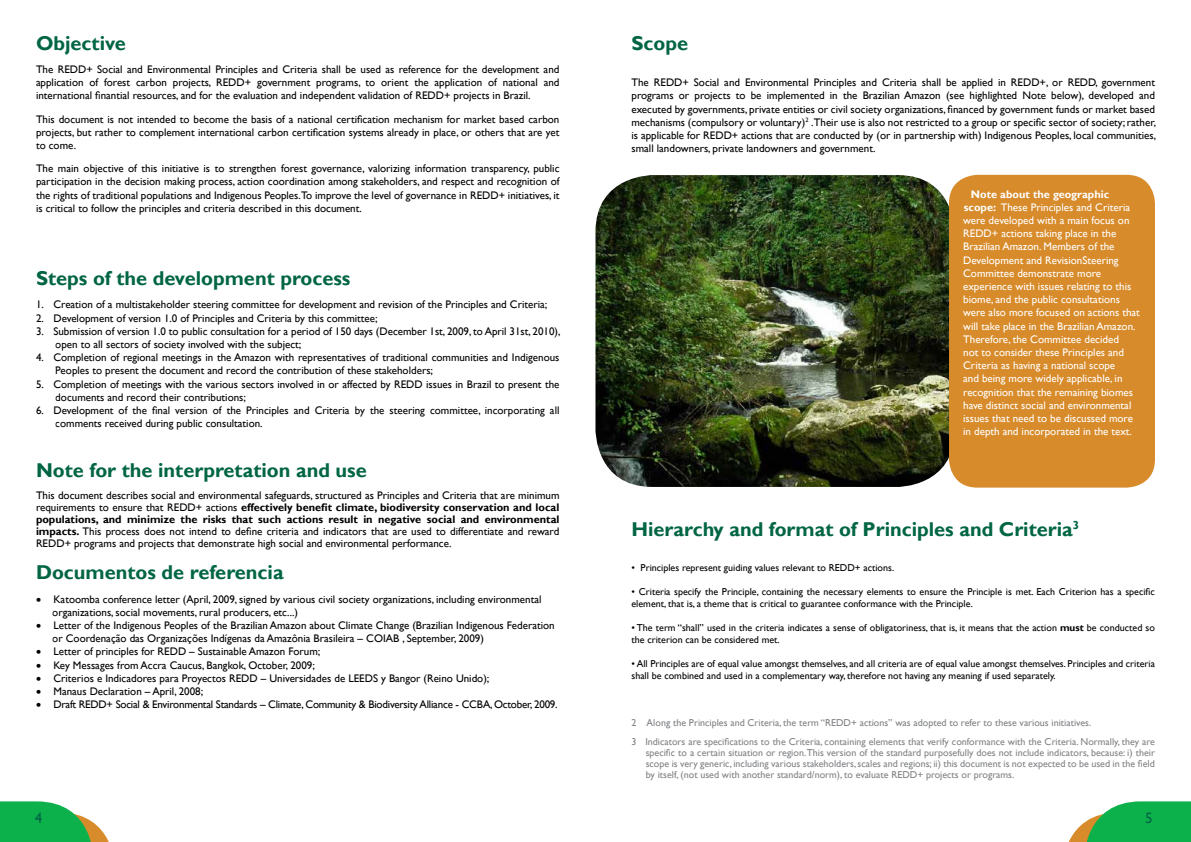
<style>
.page{position:relative;width:1191px;height:842px;background:#fff}
.page>*{position:absolute;margin:0;border:0;box-sizing:border-box;transform-origin:0 0}
.t1{font:700 20px "Gill Sans";color:#006543}
.t2{font:15px "Gill Sans";color:#006543}
.t3{font:11px/13.2px "Gill Sans";color:#000}
.t4{font:11px/13.2px "Gill Sans";color:#fff}
.t5{font:11px "Gill Sans";letter-spacing:-.02em;color:#000}
.t6{font:10px/12px "Gill Sans";color:#000}
.t7{font:10px/11px "Gill Sans";color:#808285}
.s1{font-weight:700}
</style>
<div class="page">
<svg style="left:0;top:801px;width:109px;height:41px"></svg>
<svg style="left:1068px;top:801px;width:123px;height:41px"></svg>
<img style="left:595px;top:175px;width:359px;height:312px">
<div style="left:949px;top:175px;width:206px;height:313px;background:#d88b2a;border-radius:28px"></div>
<h1 class="t1" style="left:36px;top:31px;width:91px">Objective</h1>
<p class="t3" style="left:36px;top:63px;width:525px;text-align:justify">The REDD+ Social and Environmental Principles and Criteria shall be used as reference for the development and application of forest carbon projects, REDD+ government programs, to orient the application of national and international finantial resources, and for the evaluation and independent validation of REDD+ projects in Brazil.</p>
<p class="t3" style="left:36px;top:112px;width:525px;text-align:justify">This document is not intended to become the basis of a national certification mechanism for market based carbon projects, but rather to complement international carbon certification systems already in place, or others that are yet to come.</p>
<p class="t3" style="left:36px;top:162px;width:525px;text-align:justify">The main objective of this initiative is to strengthen forest governance, valorizing information transparency, public participation in the decision making process, action coordination among stakeholders, and respect and recognition of the rights of traditional populations and Indigenous Peoples.To improve the level of governance in REDD+ initiatives, it is critical to follow the principles and criteria described in this document.</p>
<h1 class="t1" style="left:36px;top:267px;width:316px">Steps of the development process</h1>
<p class="t3" style="left:36px;top:298px;width:513px">1. Creation of a multistakeholder steering committee for development and revision of the Principles and Criteria;</p>
<p class="t3" style="left:36px;top:311px;width:343px">2. Development of version 1.0 of Principles and Criteria by this committee;</p>
<p class="t3" style="left:55px;top:324px;width:507px;text-indent:-19px">3. Submission of version 1.0 to public consultation for a period of 150 days (December 1st, 2009, to April 31st, 2010), open to all sectors of society involved with the subject;</p>
<p class="t3" style="left:55px;top:351px;width:505px;text-indent:-19px">4. Completion of regional meetings in the Amazon with representatives of traditional communities and Indigenous<br>Peoples to present the document and record the contribution of these stakeholders;</p>
<p class="t3" style="left:55px;top:377px;width:505px;text-indent:-19px">5. Completion of meetings with the various sectors involved in or affected by REDD issues in Brazil to present the documents and record their contributions;</p>
<p class="t3" style="left:55px;top:404px;width:505px;text-indent:-19px">6. Development of the final version of the Principles and Criteria by the steering committee, incorporating all comments received during public consultation.</p>
<h1 class="t1" style="left:36px;top:458px;width:332px">Note for the interpretation and use</h1>
<p class="t3" style="left:36px;top:489px;width:525px;line-height:12.1px;text-align:justify">This document describes social and environmental safeguards, structured as Principles and Criteria that are minimum requirements to ensure that REDD+ actions <span class="s1">effectively benefit climate, biodiversity conservation and local populations, and minimize the risks that such actions result in negative social and environmental impacts.</span> This process does not intend to define criteria and indicators that are used to differentiate and reward REDD+ programs and projects that demonstrate high social and environmental performance.</p>
<h1 class="t1" style="left:36px;top:561px;width:249px">Documentos de referencia</h1>
<p class="t3" style="left:52px;top:592px;width:490px;text-indent:-16px">• Katoomba conference letter (April, 2009, signed by various civil society organizations, including environmental organizations, social movements, rural producers, etc...)</p>
<p class="t3" style="left:52px;top:619px;width:504px;text-indent:-16px">• Letter of the Indigenous Peoples of the Brazilian Amazon about Climate Change (Brazilian Indigenous Federation or Coordenação das Organizações Indígenas da Amazônia Brasileira – COIAB , September, 2009)</p>
<p class="t3" style="left:36px;top:645px;width:286px">• Letter of principles for REDD – Sustainable Amazon Forum;</p>
<p class="t3" style="left:36px;top:658px;width:280px">• Key Messages from Accra Caucus, Bangkok, October, 2009;</p>
<p class="t3" style="left:36px;top:671px;width:455px">• Criterios e Indicadores para Proyectos REDD – Universidades de LEEDS y Bangor (Reino Unido);</p>
<p class="t3" style="left:36px;top:685px;width:169px">• Manaus Declaration – April, 2008;</p>
<p class="t5" style="left:36px;top:698px;width:523px">• Draft REDD+ Social &amp; Environmental Standards – Climate, Community &amp; Biodiversity Alliance - CCBA, October, 2009.</p>
<h1 class="t1" style="left:631px;top:31px;width:58px">Scope</h1>
<p class="t3" style="left:631px;top:76px;width:526px;text-align:justify">The REDD+ Social and Environmental Principles and Criteria shall be applied in REDD+, or REDD, government programs or projects to be implemented in the Brazilian Amazon (see highlighted Note below), developed and executed by governments, private entities or civil society organizations, financed by government funds or market based mechanisms (compulsory or voluntary)<sup>2</sup> .Their use is also not restricted to a group or specific sector of society; rather, is applicable for REDD+ actions that are conducted by (or in partnership with) Indigenous Peoples, local communities, small landowners, private landowners and government.</p>
<p class="t4" style="left:963px;top:187px;width:178px;text-indent:8px"><span class="s1">Note about the geographic scope:</span> These Principles and Criteria were developed with a main focus on REDD+ actions taking place in the Brazilian Amazon. Members of the Development and RevisionSteering Committee demonstrate more experience with issues relating to this biome, and the public consultations were also more focused on actions that will take place in the Brazilian Amazon.<br>Therefore, the Committee decided<br>not to consider these Principles and Criteria as having a national scope<br>and being more widely applicable, in recognition that the remaining biomes have distinct social and environmental issues that need to be discussed more in depth and incorporated in the text.</p>
<h1 class="t1" style="left:631px;top:517px;width:449px">Hierarchy and format of Principles and Criteria<sup>3</sup></h1>
<p class="t6" style="left:631px;top:561px;width:264px">• Principles represent guiding values relevant to REDD+ actions.</p>
<p class="t6" style="left:631px;top:585px;width:525px">• Criteria specify the Principle, containing the necessary elements to ensure the Principle is met. Each Criterion has a specific element, that is, a theme that is critical to guarantee conformance with the Principle.</p>
<p class="t6" style="left:631px;top:621px;width:525px">• The term “shall” used in the criteria indicates a sense of obligatoriness, that is, it means that the action <span class="s1">must</span> be conducted so the criterion can be considered met.</p>
<p class="t6" style="left:631px;top:657px;width:525px">• All Principles are of equal value amongst themselves, and all criteria are of equal value amongst themselves. Principles and criteria shall be combined and used in a complementary way, therefore not having any meaning if used separately.</p>
<p class="t7" style="left:631px;top:712px;width:525px;line-height:19.5px">2 Along the Principles and Criteria, the term “REDD+ actions” was adopted to refer to these various initiatives.<br>3 Indicators are specifications to the Criteria, containing elements that verify conformance with the Criteria. Normally, they are</p>
<p class="t7" style="left:645px;top:747px;width:511px;text-align:justify">specific to a certain situation or region. This version of the standard purposefully does not include indicators, because: i) their scope is very generic, including various stakeholders, scales and regions; ii) this document is not expected to be used in the field by itself, (not used with another standard/norm), to evaluate REDD+ projects or programs.</p>
<h2 class="t2" style="left:35px;top:809px;width:9px">4</h2>
<h2 class="t2" style="left:1145px;top:809px;width:9px">5</h2>
</div>
